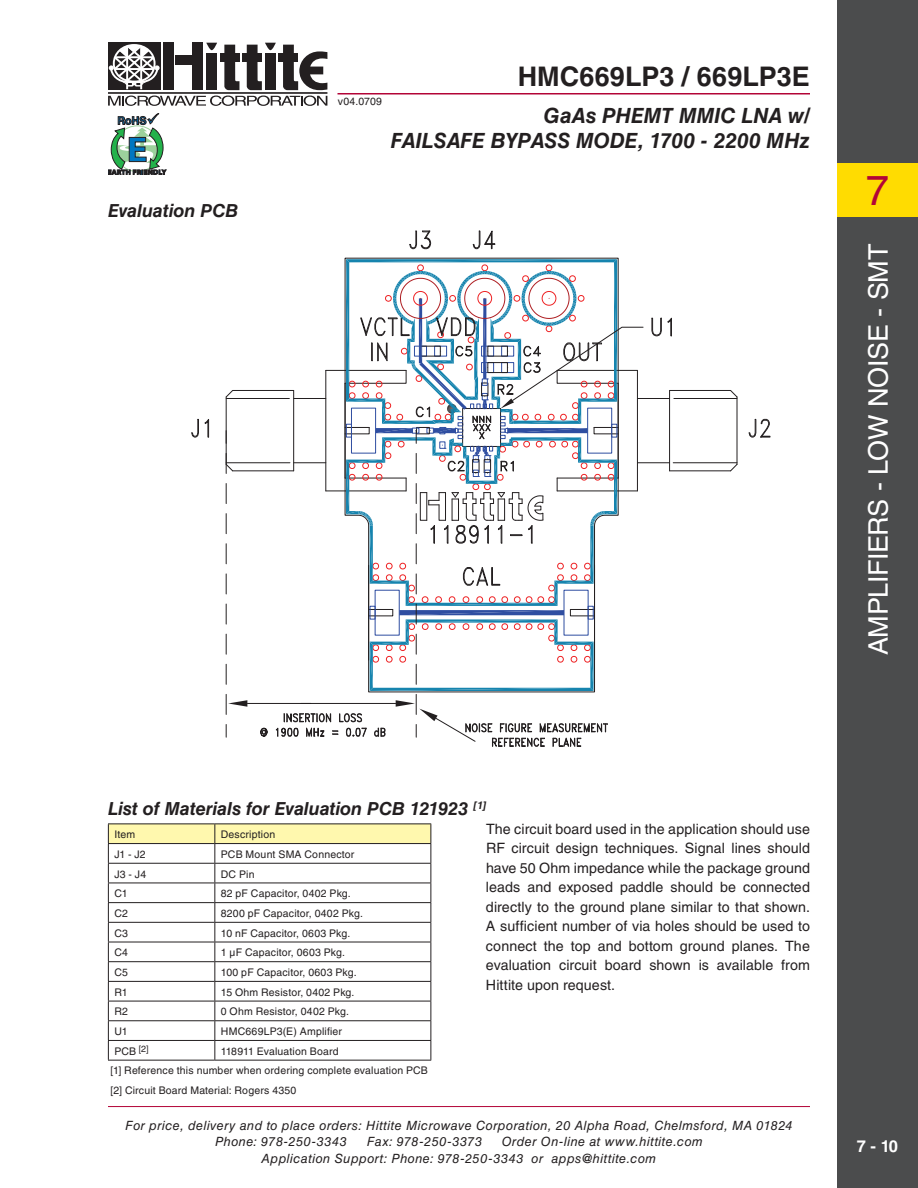
<style>
.page{position:relative;width:918px;height:1188px;background:#fff}
.page>*{position:absolute;margin:0;border:0;box-sizing:border-box;transform-origin:0 0}
.t1{font:42px "Helvetica LT Std";color:#b30437}
.t2{font:27px "Helvetica LT Std";letter-spacing:-.015em;color:#fff}
.t3{font:700 27px "Helvetica LT Std";letter-spacing:.005em;color:#231f20}
.t4{font:italic 700 21px/25.2px "Helvetica LT Std";color:#231f20;text-align:right}
.t5{font:italic 700 18px "Helvetica LT Std";letter-spacing:-.005em;color:#231f20}
.t6{font:700 16.5px "Helvetica LT Std";color:#fff}
.t7{font:14.25px/19.5px "Helvetica LT Std";letter-spacing:.005em;color:#231f20;text-align:justify}
.t8{font:italic 12.75px/16.5px "Helvetica LT Std";letter-spacing:.035em;color:#231f20}
.t9{font:10.5px/19.6px "Helvetica LT Std";letter-spacing:.015em;color:#231f20}
</style>
<div class="page">
<hr style="left:108px;top:1106px;width:702px;height:1px;background:#b30437">
<div style="left:108px;top:43px;width:52px;height:47px;background:#231f20"></div>
<hr style="left:126px;top:46px;width:2px;height:43px;background:#fff">
<hr style="left:140px;top:46px;width:2px;height:43px;background:#fff">
<svg style="left:109px;top:44px;width:50px;height:43px"></svg>
<hr style="left:108px;top:92px;width:219px;height:2px;background:#231f20">
<div style="left:192px;top:43px;width:11px;height:47px;background:#231f20"></div>
<div style="left:163px;top:43px;width:11px;height:47px;background:#231f20"></div>
<div style="left:176px;top:55px;width:18px;height:9px;background:#231f20"></div>
<svg style="left:206px;top:43px;width:11px;height:7px"></svg>
<div style="left:206px;top:53px;width:11px;height:37px;background:#231f20"></div>
<svg style="left:224px;top:45px;width:15px;height:45px"></svg>
<svg style="left:108px;top:96px;width:219px;height:10px"></svg>
<div style="left:220px;top:53px;width:19px;height:9px;background:#231f20"></div>
<svg style="left:247px;top:43px;width:29px;height:47px"></svg>
<div style="left:242px;top:53px;width:20px;height:9px;background:#231f20"></div>
<svg style="left:283px;top:45px;width:44px;height:45px"></svg>
<div style="left:279px;top:53px;width:19px;height:9px;background:#231f20"></div>
<hr style="left:338px;top:93px;width:472px;height:1px;background:#b30437">
<svg style="left:108px;top:113px;width:58px;height:62px"></svg>
<div style="left:837px;top:0;width:81px;height:1188px;background:#4b4c4d"></div>
<div style="left:837px;top:163px;width:81px;height:54px;background:#ffdc01"></div>
<svg style="left:108px;top:824px;width:323px;height:236px"></svg>
<hr style="left:108px;top:1060px;width:107px;height:1px;background:#231f20">
<hr style="left:215px;top:1060px;width:216px;height:1px;background:#231f20">
<hr style="left:737px;top:397px;width:1px;height:67px;background:#231f20">
<hr style="left:669px;top:390px;width:1px;height:81px;background:#231f20">
<hr style="left:637px;top:398px;width:33px;height:1px;background:#231f20">
<hr style="left:674px;top:398px;width:63px;height:1px;background:#231f20">
<svg style="left:669px;top:390px;width:69px;height:8px"></svg>
<hr style="left:637px;top:462px;width:33px;height:1px;background:#231f20">
<svg style="left:729px;top:463px;width:9px;height:9px"></svg>
<hr style="left:673px;top:462px;width:64px;height:1px;background:#231f20">
<hr style="left:670px;top:470px;width:61px;height:1px;background:#231f20">
<svg style="left:191px;top:418px;width:18px;height:20px"></svg>
<svg style="left:748px;top:419px;width:23px;height:19px"></svg>
<svg style="left:409px;top:230px;width:22px;height:19px"></svg>
<svg style="left:472px;top:230px;width:24px;height:19px"></svg>
<svg style="left:651px;top:317px;width:21px;height:20px"></svg>
<svg style="left:225px;top:259px;width:419px;height:488px"></svg>
<h3 class="t5" style="left:108px;top:200px;width:132px">Evaluation PCB</h3>
<p class="t9" style="left:338px;top:92px;width:46px">v04.0709</p>
<h2 class="t3" style="left:518px;top:60px;width:294px">HMC669LP3 / 669LP3E</h2>
<h3 class="t4" style="left:391px;top:103px;width:420px">GaAs PHEMT MMIC LNA w/<br>FAILSAFE BYPASS MODE, 1700 - 2200 MHz</h3>
<h1 class="t1" style="left:866px;top:166px;width:25px">7</h1>
<h2 class="t2" style="left:863px;top:655px;width:413px;rotate:-90deg">Amplifiers - Low Noise - SMT</h2>
<h3 class="t5" style="left:108px;top:797px;width:380px">List of Materials for Evaluation PCB 121923 <sup>[1]</sup></h3>
<p class="t9" style="left:114px;top:825px;width:22px">Item</p>
<p class="t9" style="left:221px;top:825px;width:56px">Description</p>
<p class="t9" style="left:114px;top:844px;width:33px">J1 - J2</p>
<p class="t9" style="left:221px;top:844px;width:135px">PCB Mount SMA Connector</p>
<p class="t9" style="left:114px;top:864px;width:33px">J3 - J4</p>
<p class="t9" style="left:221px;top:864px;width:35px">DC Pin</p>
<p class="t9" style="left:114px;top:884px;width:15px">C1</p>
<p class="t9" style="left:221px;top:884px;width:131px">82 pF Capacitor, 0402 Pkg.</p>
<p class="t9" style="left:114px;top:903px;width:15px">C2</p>
<p class="t9" style="left:221px;top:903px;width:144px">8200 pF Capacitor, 0402 Pkg.</p>
<p class="t9" style="left:114px;top:923px;width:15px">C3</p>
<p class="t9" style="left:221px;top:923px;width:131px">10 nF Capacitor, 0603 Pkg.</p>
<p class="t9" style="left:114px;top:943px;width:15px">C4</p>
<p class="t9" style="left:221px;top:943px;width:126px">1 µF Capacitor, 0603 Pkg.</p>
<p class="t9" style="left:114px;top:962px;width:15px">C5</p>
<p class="t9" style="left:221px;top:962px;width:137px">100 pF Capacitor, 0603 Pkg.</p>
<p class="t9" style="left:114px;top:982px;width:15px">R1</p>
<p class="t9" style="left:221px;top:982px;width:135px">15 Ohm Resistor, 0402 Pkg.</p>
<p class="t9" style="left:114px;top:1002px;width:15px">R2</p>
<p class="t9" style="left:221px;top:1002px;width:130px">0 Ohm Resistor, 0402 Pkg.</p>
<p class="t9" style="left:114px;top:1022px;width:15px">U1</p>
<p class="t9" style="left:221px;top:1022px;width:123px">HMC669LP3(E) Amplifier</p>
<p class="t9" style="left:114px;top:1041px;width:36px">PCB <sup>[2]</sup></p>
<p class="t9" style="left:111px;top:1041px;width:319px;text-indent:110px">118911 Evaluation Board<br>[1] Reference this number when ordering complete evaluation PCB [2] Circuit Board Material: Rogers 4350</p>
<p class="t7" style="left:486px;top:819px;width:326px">The circuit board used in the application should use RF circuit design techniques. Signal lines should have 50 Ohm impedance while the package ground leads and exposed paddle should be connected directly to the ground plane similar to that shown.<br>A sufficient number of via holes should be used to connect the top and bottom ground planes. The evaluation circuit board shown is available from Hittite upon request.</p>
<p class="t8" style="left:215px;top:1117px;width:579px;text-indent:-90px">For price, delivery and to place orders: Hittite Microwave Corporation, 20 Alpha Road, Chelmsford, MA 01824<br>Phone: 978-250-3343</p>
<p class="t8" style="left:262px;top:1133px;width:443px;text-indent:240px">Order On-line at www.hittite.com<br>Application Support: Phone: 978-250-3343 or apps@hittite.com</p>
<p class="t8" style="left:367px;top:1133px;width:117px">Fax: 978-250-3373</p>
<h3 class="t6" style="left:857px;top:1136px;width:43px">7 - 10</h3>
</div>
